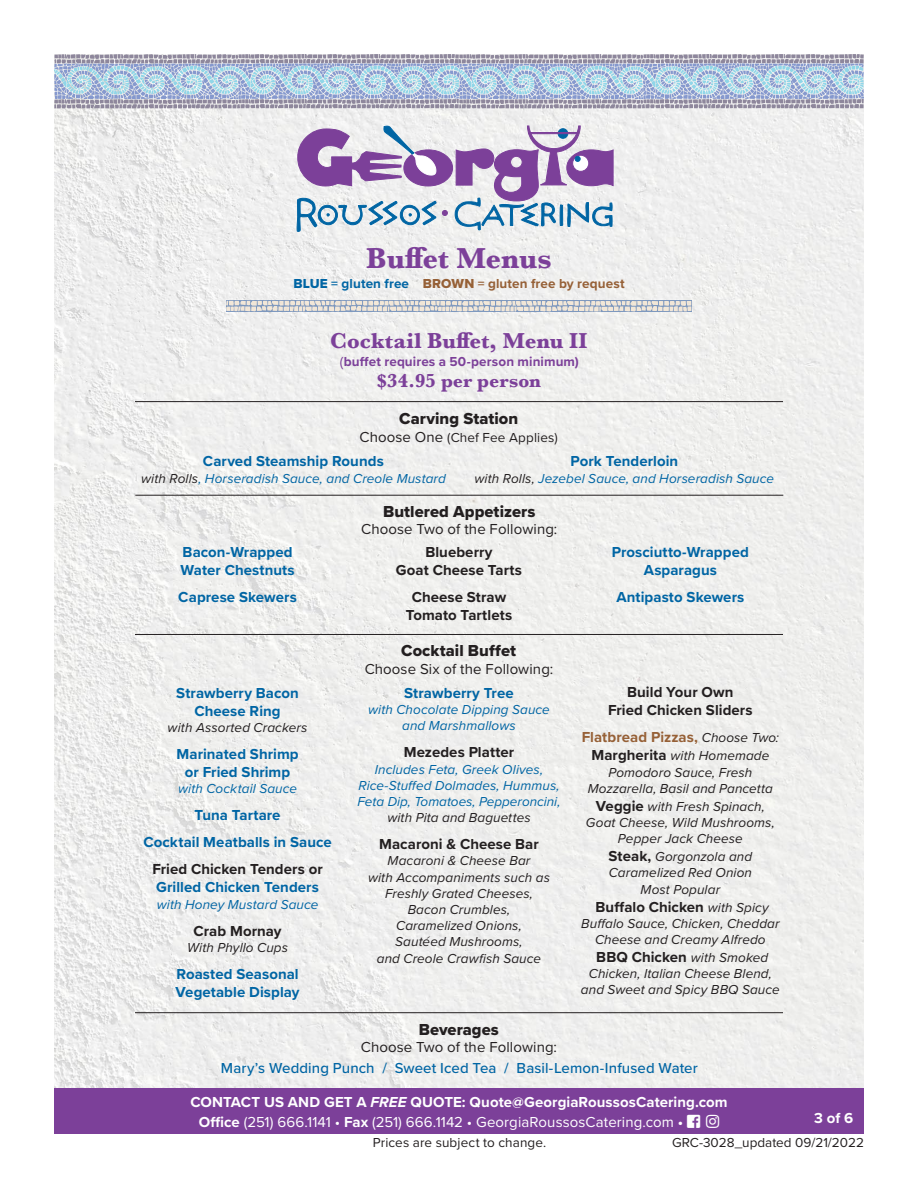
<style>
.page{position:relative;width:918px;height:1188px;background:#fff}
.page>*{position:absolute;margin:0;border:0;box-sizing:border-box;transform-origin:0 0}
.t1{font:700 30px "Baskerville";letter-spacing:-.005em;color:#7c4099}
.menu_title{font:700 22.5px "Baskerville";letter-spacing:.005em;color:#7c4099}
.menu_title-2{font:700 19.5px "Baskerville";color:#7c4099}
.menu_titles_XTRA_BOL{font:16.5px "Proxima Nova Extrabld";letter-spacing:.005em;color:#231f20}
.menu_list_-BLUE_GF{font:700 15px "Proxima Nova";letter-spacing:.005em;color:#0065a4}
.menu_list_BOLD{font:700 15px "Proxima Nova";letter-spacing:.005em;color:#231f20}
.t2{font:700 15px/19.5px "Proxima Nova";letter-spacing:.005em;color:#fff;text-align:center}
.menu_titles_XTRA_BOL-2{font:500 15px/21px "Proxima Nova";letter-spacing:.005em;color:#0065a4;text-align:center}
.menu_titles_XTRA_BOL-3{font:15px "Proxima Nova";letter-spacing:.005em;color:#231f20}
.menu_list{font:700 15px "Proxima Nova";letter-spacing:.005em;color:#0065a4}
.menu_list_BOLD-2{font:700 15px "Proxima Nova";letter-spacing:.005em;color:#966036}
.menu_list_-sub_ITALI{font:700 15px "Proxima Nova";color:#231f20}
.menu_list_BOLD-3{font:700 15px "Proxima Nova";letter-spacing:.005em;color:#0065a4}
.menu_list_-sub_ITALI-2{font:italic 13.5px/16.2px "Proxima Nova";letter-spacing:.01em;color:#0065a4;text-align:center}
.menu_list_-sub_ITALI-3{font:italic 13.5px/16.2px "Proxima Nova";letter-spacing:.01em;color:#231f20;text-align:center}
.menu_list_BOLD-4{font:italic 13.5px/16.2px "Proxima Nova";letter-spacing:.005em;color:#231f20;text-align:center}
.menu_titles_XTRA_BOL-4{font:13.5px "Proxima Nova";letter-spacing:.01em;color:#231f20}
.t3{font:700 13.5px "Proxima Nova";letter-spacing:.005em;color:#966036}
.menu_title-3{font:700 13.5px "Proxima Nova";letter-spacing:.005em;color:#7c4099}
.s1{font-family:"Proxima Nova Extrabld";font-weight:400;color:#0065a4}
.s2{color:#0065a4}
.s3{font-family:"Proxima Nova Extrabld";font-weight:400}
.s4{font-family:"Baskerville"}
.s5{font-size:15px}
.s6{color:#231f20}
.s7{font-weight:400;font-style:italic;font-size:13.5px;color:#231f20}
.s8{font-weight:700;font-style:normal;font-size:15px}
.s9{font-weight:400;font-style:italic;font-size:13.5px}
.s10{font-weight:400;color:#231f20}
.s11{font-style:italic}
.s12{font-weight:400}
.s13{font-weight:600}
</style>
<div class="page">
<img style="left:54px;top:108px;width:810px;height:980px">
<div style="left:54px;top:1088px;width:810px;height:46px;background:#7c4099"></div>
<svg style="left:54px;top:54px;width:810px;height:54px;background:#afbdd2"></svg>
<svg style="left:297px;top:124px;width:317px;height:108px"></svg>
<svg style="left:226px;top:300px;width:465px;height:1px"></svg>
<svg style="left:226px;top:301px;width:465px;height:11px;background:#c9cbce"></svg>
<hr style="left:135px;top:401px;width:648px;height:1px;background:#231f20">
<hr style="left:135px;top:634px;width:648px;height:1px;background:#231f20">
<hr style="left:135px;top:495px;width:648px;height:1px;background:#231f20">
<hr style="left:135px;top:1012px;width:648px;height:1px;background:#231f20">
<h1 class="t1" style="left:366px;top:237px;width:187px">Buffet Menus</h1>
<p class="t3" style="left:293px;top:274px;width:333px"><span class="s1">BLUE</span> <span class="s2">= gluten free</span> <span class="s3">BROWN</span> = gluten free by request</p>
<p class="menu_title" style="left:330px;top:325px;width:259px">Cocktail Buffet, Menu II</p>
<p class="menu_title-3" style="left:339px;top:352px;width:241px"><span class="s4">(</span>buffet requires a 50-person minimum)</p>
<p class="menu_title-2" style="left:377px;top:368px;width:166px">$34.95 per person</p>
<p class="menu_titles_XTRA_BOL" style="left:399px;top:406px;width:121px">Carving Station</p>
<p class="menu_titles_XTRA_BOL-4" style="left:360px;top:427px;width:200px"><span class="s5">Choose One</span> (Chef Fee Applies)</p>
<p class="menu_list" style="left:203px;top:450px;width:183px">Carved Steamship Rounds</p>
<p class="menu_list_-sub_ITALI-2" style="left:141px;top:469px;width:306px"><span class="s6">with Rolls</span>, Horseradish Sauce, and Creole Mustard</p>
<p class="menu_list" style="left:571px;top:450px;width:109px">Pork Tenderloin</p>
<p class="menu_list_-sub_ITALI-2" style="left:474px;top:469px;width:301px"><span class="s6">with Rolls,</span> Jezebel Sauce, and Horseradish Sauce</p>
<p class="menu_list_-BLUE_GF" style="left:183px;top:541px;width:111px">Bacon-Wrapped</p>
<p class="menu_list_-BLUE_GF" style="left:180px;top:559px;width:116px">Water Chestnuts</p>
<p class="menu_list_-BLUE_GF" style="left:178px;top:586px;width:120px">Caprese Skewers</p>
<p class="menu_list_-BLUE_GF" style="left:176px;top:682px;width:124px">Strawberry Bacon</p>
<p class="menu_list_-BLUE_GF" style="left:194px;top:700px;width:88px">Cheese Ring</p>
<p class="menu_list_-sub_ITALI-3" style="left:168px;top:719px;width:141px">with Assorted Crackers</p>
<p class="menu_list_-BLUE_GF" style="left:177px;top:743px;width:124px">Marinated Shrimp</p>
<p class="menu_list_-BLUE_GF" style="left:185px;top:761px;width:107px">or Fried Shrimp</p>
<p class="menu_list_-sub_ITALI-2" style="left:178px;top:780px;width:120px">with Cocktail Sauce</p>
<p class="menu_list_-BLUE_GF" style="left:195px;top:804px;width:87px">Tuna Tartare</p>
<p class="menu_list_-BLUE_GF" style="left:143px;top:831px;width:190px">Cocktail Meatballs in Sauce</p>
<p class="menu_list_BOLD" style="left:152px;top:858px;width:172px">Fried Chicken Tenders or</p>
<p class="menu_list_-BLUE_GF" style="left:156px;top:876px;width:164px">Grilled Chicken Tenders</p>
<p class="menu_list_-sub_ITALI-2" style="left:157px;top:895px;width:163px">with Honey Mustard Sauce</p>
<p class="menu_list_BOLD" style="left:194px;top:919px;width:90px">Crab Mornay</p>
<p class="menu_list_-sub_ITALI-3" style="left:187px;top:939px;width:102px">With Phyllo Cups</p>
<p class="menu_list_-BLUE_GF" style="left:176px;top:963px;width:124px">Roasted Seasonal</p>
<p class="menu_list_-BLUE_GF" style="left:176px;top:981px;width:126px">Vegetable Display</p>
<p class="menu_titles_XTRA_BOL" style="left:383px;top:499px;width:154px">Butlered Appetizers</p>
<p class="menu_titles_XTRA_BOL-3" style="left:361px;top:518px;width:198px">Choose Two of the Following:</p>
<p class="menu_list_BOLD" style="left:425px;top:541px;width:69px">Blueberry</p>
<p class="menu_list_BOLD" style="left:396px;top:559px;width:128px">Goat Cheese Tarts</p>
<p class="menu_list_BOLD" style="left:412px;top:586px;width:96px">Cheese Straw</p>
<p class="menu_list_BOLD" style="left:406px;top:604px;width:108px">Tomato Tartlets</p>
<p class="menu_titles_XTRA_BOL" style="left:401px;top:639px;width:116px">Cocktail Buffet</p>
<p class="menu_titles_XTRA_BOL-3" style="left:365px;top:658px;width:190px">Choose Six of the Following:</p>
<p class="menu_list_BOLD-3" style="left:404px;top:682px;width:111px">Strawberry Tree</p>
<p class="menu_list_-sub_ITALI-2" style="left:368px;top:701px;width:183px">with Chocolate Dipping Sauce and Marshmallows</p>
<p class="menu_list_BOLD" style="left:404px;top:741px;width:112px">Mezedes Platter</p>
<p class="menu_list_-sub_ITALI-2" style="left:375px;top:760px;width:170px">Includes Feta, Greek Olives,</p>
<p class="menu_list_-sub_ITALI-2" style="left:358px;top:777px;width:204px">Rice-Stuffed Dolmades, Hummus,<br>Feta Dip, Tomatoes, Pepperoncini, <span class="s6">with Pita and Baguettes</span></p>
<p class="menu_list_BOLD" style="left:379px;top:833px;width:161px">Macaroni &amp; Cheese Bar</p>
<p class="menu_list_-sub_ITALI-3" style="left:388px;top:852px;width:144px">Macaroni &amp; Cheese Bar</p>
<p class="menu_list_-sub_ITALI-3" style="left:368px;top:868px;width:183px">with Accompaniments such as</p>
<p class="menu_list_-sub_ITALI-3" style="left:385px;top:885px;width:149px">Freshly Grated Cheeses,</p>
<p class="menu_list_-sub_ITALI-3" style="left:408px;top:901px;width:104px">Bacon Crumbles,</p>
<p class="menu_list_-sub_ITALI-3" style="left:396px;top:917px;width:127px">Caramelized Onions,</p>
<p class="menu_list_-sub_ITALI-3" style="left:395px;top:933px;width:129px">Sautéed Mushrooms,</p>
<p class="menu_list_-sub_ITALI-3" style="left:377px;top:949px;width:166px">and Creole Crawfish Sauce</p>
<p class="menu_list_-BLUE_GF" style="left:612px;top:541px;width:139px">Prosciutto-Wrapped</p>
<p class="menu_list_-BLUE_GF" style="left:644px;top:559px;width:75px">Asparagus</p>
<p class="menu_list_-BLUE_GF" style="left:616px;top:586px;width:129px">Antipasto Skewers</p>
<p class="menu_list_BOLD" style="left:627px;top:681px;width:108px">Build Your Own</p>
<p class="menu_list_BOLD" style="left:608px;top:699px;width:146px">Fried Chicken Sliders</p>
<p class="menu_list_BOLD-2" style="left:582px;top:726px;width:199px">Flatbread Pizzas, <span class="s7">Choose Two:</span></p>
<p class="menu_list_BOLD-4" style="left:591px;top:747px;width:180px"><span class="s8">Margherita</span> with Homemade</p>
<p class="menu_list_BOLD-4" style="left:608px;top:763px;width:146px">Pomodoro Sauce, Fresh</p>
<p class="menu_list_BOLD-4" style="left:588px;top:780px;width:187px">Mozzarella, Basil and Pancetta</p>
<p class="menu_list_BOLD-4" style="left:586px;top:798px;width:190px"><span class="s8">Veggie</span> with Fresh Spinach,<br>Goat Cheese, Wild Mushrooms,<br>Pepper Jack Cheese</p>
<p class="menu_list_BOLD-4" style="left:609px;top:848px;width:145px;text-align:left"><span class="s8">Steak,</span> Gorgonzola and<br>Caramelized Red Onion</p>
<p class="menu_list_-sub_ITALI-3" style="left:641px;top:880px;width:81px">Most Popular</p>
<p class="menu_list_-sub_ITALI" style="left:596px;top:895px;width:175px">Buffalo Chicken <span class="s9">with Spicy</span></p>
<p class="menu_list_-sub_ITALI-3" style="left:581px;top:915px;width:200px">Buffalo Sauce, Chicken, Cheddar<br>Cheese and Creamy Alfredo</p>
<p class="menu_list_BOLD" style="left:596px;top:946px;width:174px">BBQ Chicken <span class="s9">with Smoked</span></p>
<p class="menu_list_BOLD-4" style="left:581px;top:965px;width:200px">Chicken, Italian Cheese Blend, and Sweet and Spicy BBQ Sauce</p>
<p class="menu_titles_XTRA_BOL" style="left:419px;top:1017px;width:81px">Beverages</p>
<p class="menu_titles_XTRA_BOL-2" style="left:221px;top:1036px;width:478px"><span class="s10">Choose Two of the Following:<br></span>Mary’s Wedding Punch / Sweet Iced Tea / Basil-Lemon-Infused Water</p>
<p class="t2" style="left:190px;top:1092px;width:539px">CONTACT US AND GET A <span class="s11">FREE</span> QUOTE: Quote@GeorgiaRoussosCatering.com<br>Office <span class="s12">(251) 666.1141 •</span> Fax <span class="s12">(251) 666.1142 • GeorgiaRoussosCatering.com</span> <span class="s13">•</span> □□▲❑◆ ■▲▼</p>
<p class="t2" style="left:814px;top:1108px;width:41px">3 of 6</p>
<p class="menu_titles_XTRA_BOL-4" style="left:373px;top:1132px;width:175px">Prices are subject to change.</p>
<p class="menu_titles_XTRA_BOL-4" style="left:672px;top:1132px;width:193px">GRC-3028_updated 09/21/2022</p>
</div>
